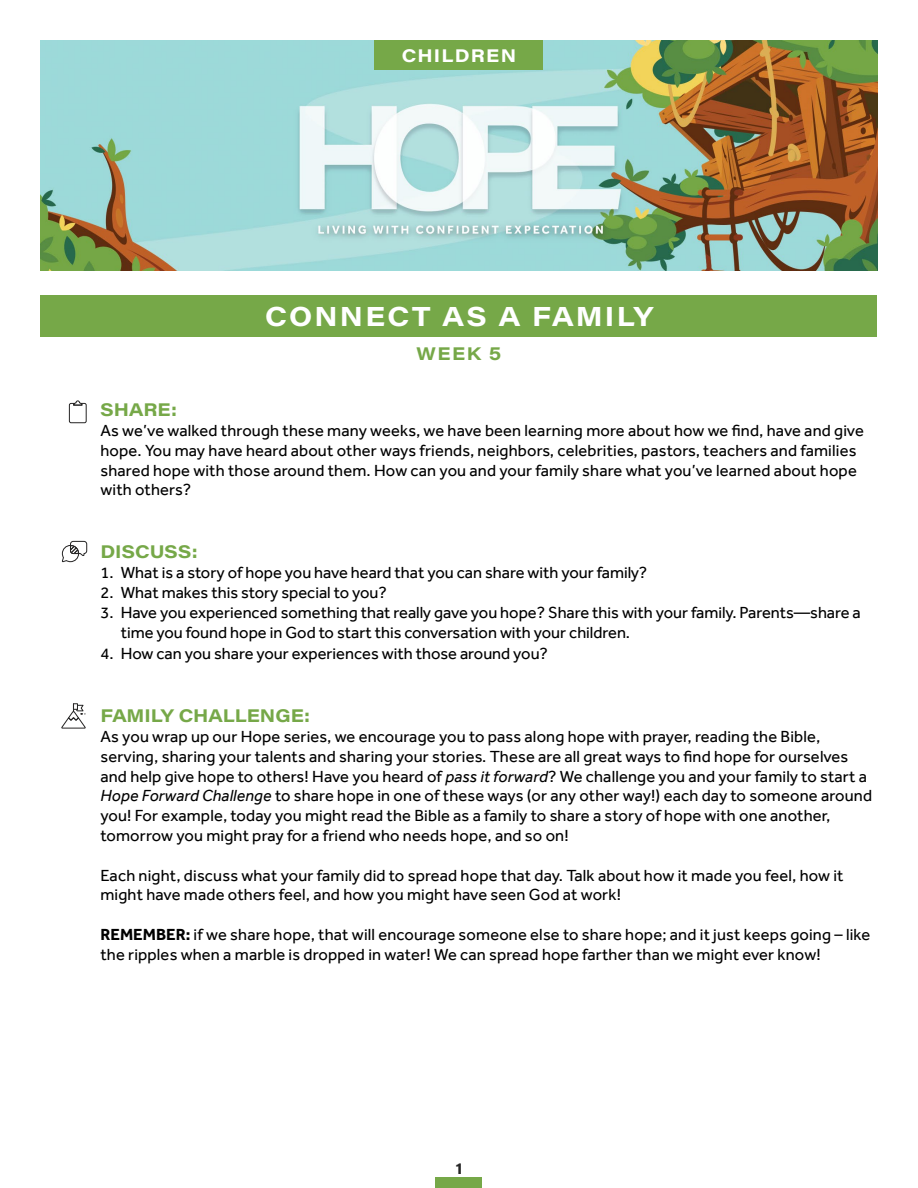
<style>
.page{position:relative;width:918px;height:1188px;background:#fff}
.page>*{position:absolute;margin:0;border:0;box-sizing:border-box;transform-origin:0 0}
.t1{font:27px "Acumin Variable Concept";letter-spacing:.215em;color:#fff}
.t2{font:18px "Acumin Variable Concept";letter-spacing:.14em;color:#76a848}
.t3{font:18px "Acumin Variable Concept";letter-spacing:.195em;color:#fff}
.t4{font:16.5px/19.8px "Effra";letter-spacing:.01em;color:#000}
.t5{font:15px "Acumin Variable Concept";color:#262626}
.s1{font-style:italic}
.s2{font-weight:700}
</style>
<div class="page">
<div style="left:436px;top:1178px;width:46px;height:10px;background:#76a848"></div>
<div style="left:40px;top:295px;width:838px;height:42px;background:#76a848"></div>
<svg style="left:68px;top:400px;width:19px;height:24px"></svg>
<img style="left:40px;top:40px;width:838px;height:230px">
<div style="left:375px;top:40px;width:168px;height:30px;background:#76a848"></div>
<svg style="left:61px;top:541px;width:27px;height:22px"></svg>
<svg style="left:61px;top:703px;width:25px;height:26px"></svg>
<p class="t3" style="left:402px;top:43px;width:114px">CHILDREN</p>
<h1 class="t1" style="left:265px;top:298px;width:386px">CONNECT AS A FAMILY</h1>
<p class="t2" style="left:417px;top:342px;width:84px">WEEK 5</p>
<p class="t2" style="left:100px;top:398px;width:76px">SHARE:</p>
<p class="t4" style="left:100px;top:420px;width:765px">As we’ve walked through these many weeks, we have been learning more about how we find, have and give hope. You may have heard about other ways friends, neighbors, celebrities, pastors, teachers and families shared hope with those around them. How can you and your family share what you’ve learned about hope with others?</p>
<p class="t2" style="left:100px;top:540px;width:97px">DISCUSS:</p>
<p class="t4" style="left:100px;top:563px;width:548px">1. What is a story of hope you have heard that you can share with your family?</p>
<p class="t4" style="left:100px;top:582px;width:288px">2. What makes this story special to you?</p>
<p class="t4" style="left:121px;top:602px;width:742px;text-indent:-20px">3. Have you experienced something that really gave you hope? Share this with your family. Parents—share a time you found hope in God to start this conversation with your children.</p>
<p class="t4" style="left:100px;top:644px;width:449px">4. How can you share your experiences with those around you?</p>
<p class="t2" style="left:100px;top:704px;width:209px">FAMILY CHALLENGE:</p>
<p class="t4" style="left:100px;top:726px;width:773px">As you wrap up our Hope series, we encourage you to pass along hope with prayer, reading the Bible, serving, sharing your talents and sharing your stories. These are all great ways to find hope for ourselves and help give hope to others! Have you heard of <span class="s1">pass it forward</span>? We challenge you and your family to start a <span class="s1">Hope Forward Challenge</span> to share hope in one of these ways (or any other way!) each day to someone around you! For example, today you might read the Bible as a family to share a story of hope with one another, tomorrow you might pray for a friend who needs hope, and so on!</p>
<p class="t4" style="left:100px;top:865px;width:745px">Each night, discuss what your family did to spread hope that day. Talk about how it made you feel, how it might have made others feel, and how you might have seen God at work!</p>
<p class="t4" style="left:100px;top:924px;width:771px"><span class="s2">REMEMBER:</span> if we share hope, that will encourage someone else to share hope; and it just keeps going – like the ripples when a marble is dropped in water! We can spread hope farther than we might ever know!</p>
<p class="t5" style="left:456px;top:1158px;width:7px">1</p>
</div>
